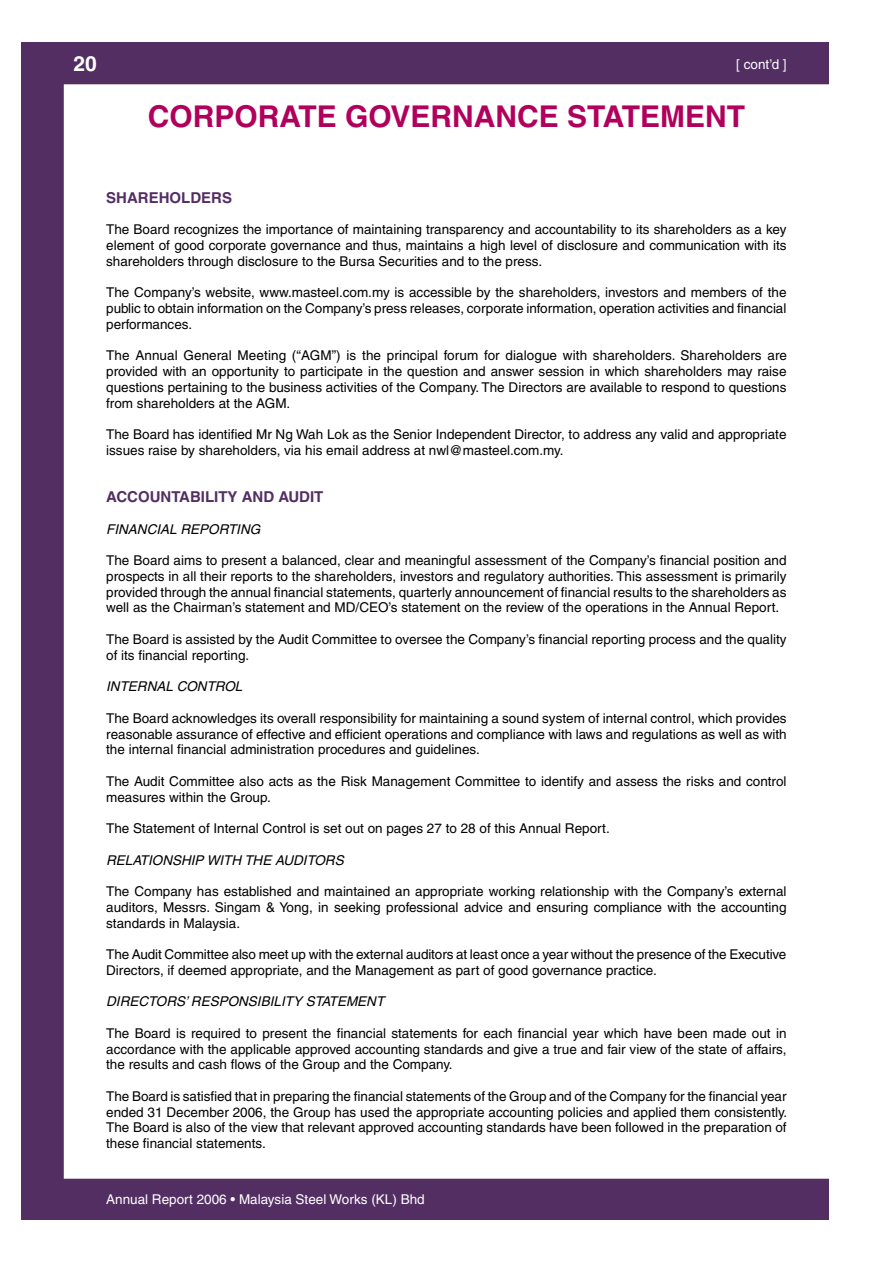
<style>
.page{position:relative;width:893px;height:1263px;background:#fff}
.page>*{position:absolute;margin:0;border:0;box-sizing:border-box;transform-origin:0 0}
.t1{font:700 30px "Helvetica";color:#b1005c}
.t2{font:700 21px "Helvetica";color:#fff}
.t3{font:700 15px "Helvetica";color:#532e63}
.t4{font:13.5px/15.8px "Helvetica";color:#000;text-align:justify}
.t5{font:italic 13.5px "Helvetica";color:#000}
.t6{font:13.5px "Helvetica";color:#fff}
</style>
<div class="page">
<div style="left:21px;top:43px;width:808px;height:1177px;background:#532e63"></div>
<div style="left:65px;top:85px;width:802px;height:1093px;background:#fff"></div>
<h2 class="t2" style="left:73px;top:51px;width:25px">20</h2>
<p class="t6" style="left:736px;top:56px;width:52px">[ cont’d ]</p>
<h1 class="t1" style="left:148px;top:98px;width:22px">CORPORATE</h1>
<h1 class="t1" style="left:345px;top:98px;width:23px">GOVERNANCE</h1>
<h1 class="t1" style="left:567px;top:98px;width:20px">STATE</h1>
<h1 class="t1" style="left:660px;top:98px;width:46px">MENT</h1>
<p class="t3" style="left:106px;top:188px;width:127px">SHAREHOLDERS</p>
<p class="t4" style="left:106px;top:222px;width:682px">The Board recognizes the importance of maintaining transparency and accountability to its shareholders as a key element of good corporate governance and thus, maintains a high level of disclosure and communication with its shareholders through disclosure to the Bursa Securities and to the press.</p>
<p class="t4" style="left:106px;top:285px;width:682px">The Company’s website, www.masteel.com.my is accessible by the shareholders, investors and members of the public to obtain information on the Company’s press releases, corporate information, operation activities and financial performances.</p>
<p class="t4" style="left:106px;top:348px;width:682px">The Annual General Meeting (“AGM”) is the principal forum for dialogue with shareholders. Shareholders are provided with an opportunity to participate in the question and answer session in which shareholders may raise questions pertaining to the business activities of the Company. The Directors are available to respond to questions from shareholders at the AGM.</p>
<p class="t4" style="left:106px;top:427px;width:682px">The Board has identified Mr Ng Wah Lok as the Senior Independent Director, to address any valid and appropriate issues raise by shareholders, via his email address at nwl@masteel.com.my.</p>
<p class="t3" style="left:106px;top:488px;width:219px">ACCOUNTABILITY AND AUDIT</p>
<p class="t5" style="left:106px;top:521px;width:156px">FINANCIAL REPORTING</p>
<p class="t4" style="left:106px;top:553px;width:682px">The Board aims to present a balanced, clear and meaningful assessment of the Company’s financial position and prospects in all their reports to the shareholders, investors and regulatory authorities. This assessment is primarily provided through the annual financial statements, quarterly announcement of financial results to the shareholders as well as the Chairman’s statement and MD/CEO’s statement on the review of the operations in the Annual Report.</p>
<p class="t4" style="left:106px;top:631px;width:682px">The Board is assisted by the Audit Committee to oversee the Company’s financial reporting process and the quality of its financial reporting.</p>
<p class="t5" style="left:106px;top:679px;width:138px">INTERNAL CONTROL</p>
<p class="t4" style="left:106px;top:710px;width:682px">The Board acknowledges its overall responsibility for maintaining a sound system of internal control, which provides reasonable assurance of effective and efficient operations and compliance with laws and regulations as well as with the internal financial administration procedures and guidelines.</p>
<p class="t4" style="left:106px;top:773px;width:682px">The Audit Committee also acts as the Risk Management Committee to identify and assess the risks and control measures within the Group.</p>
<p class="t4" style="left:106px;top:820px;width:505px">The Statement of Internal Control is set out on pages 27 to 28 of this Annual Report.</p>
<p class="t5" style="left:106px;top:852px;width:239px">RELATIONSHIP WITH THE AUDITORS</p>
<p class="t4" style="left:106px;top:883px;width:682px">The Company has established and maintained an appropriate working relationship with the Company’s external auditors, Messrs. Singam &amp; Yong, in seeking professional advice and ensuring compliance with the accounting standards in Malaysia.</p>
<p class="t4" style="left:106px;top:946px;width:682px">The Audit Committee also meet up with the external auditors at least once a year without the presence of the Executive<br>Directors, if deemed appropriate, and the Management as part of good governance practice.</p>
<p class="t5" style="left:106px;top:994px;width:280px">DIRECTORS’ RESPONSIBILITY STATEMENT</p>
<p class="t4" style="left:106px;top:1025px;width:682px">The Board is required to present the financial statements for each financial year which have been made out in accordance with the applicable approved accounting standards and give a true and fair view of the state of affairs, the results and cash flows of the Group and the Company.</p>
<p class="t4" style="left:106px;top:1088px;width:683px">The Board is satisfied that in preparing the financial statements of the Group and of the Company for the financial year ended 31 December 2006, the Group has used the appropriate accounting policies and applied them consistently.<br>The Board is also of the view that relevant approved accounting standards have been followed in the preparation of these financial statements.</p>
<p class="t6" style="left:106px;top:1191px;width:320px">Annual Report 2006 • Malaysia Steel Works (KL) Bhd</p>
</div>
